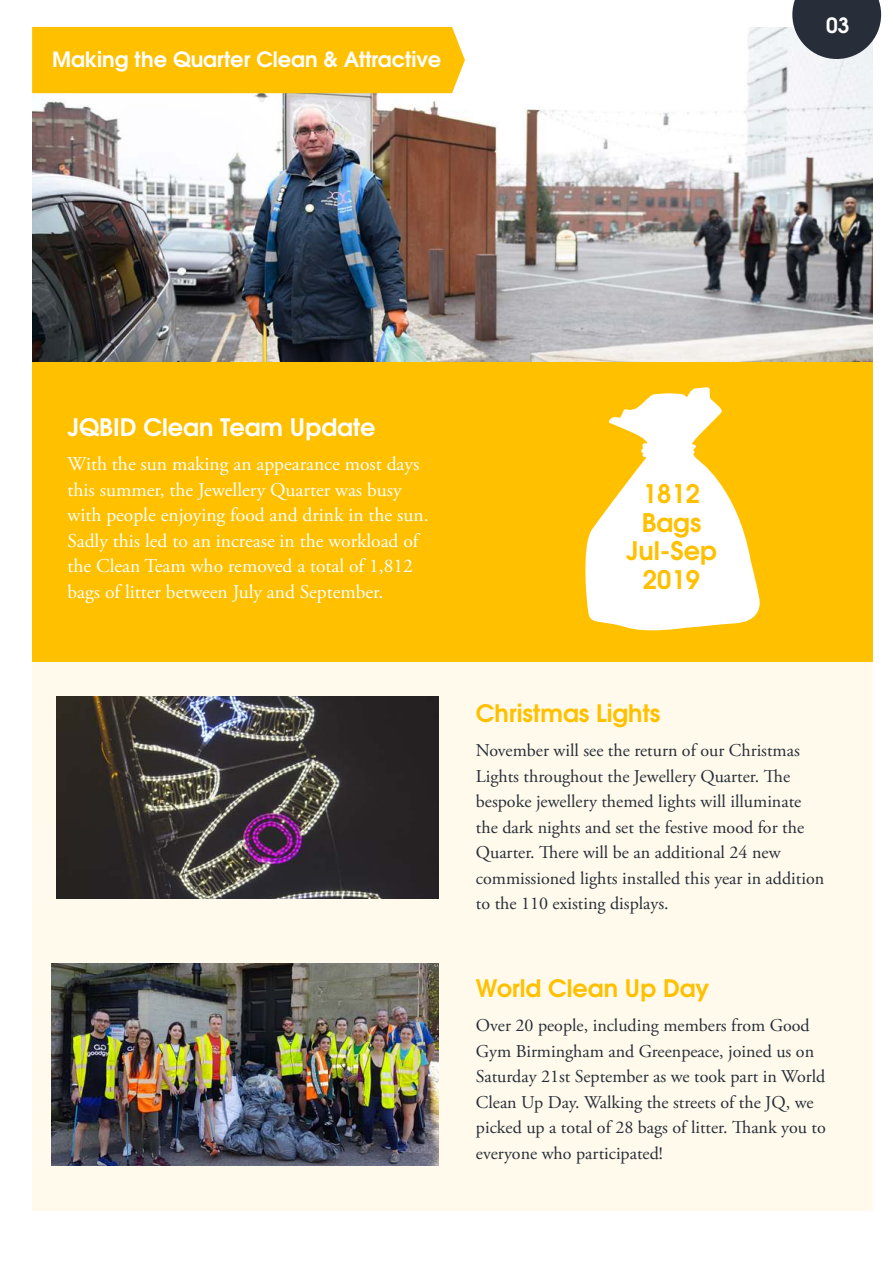
<style>
.page{position:relative;width:893px;height:1263px;background:#fff}
.page>*{position:absolute;margin:0;border:0;box-sizing:border-box;transform-origin:0 0}
.t1{font:700 25.5px/28.5px "Te X Gyre Adventor";color:#ffc000;text-align:center}
.t2{font:700 24px "Te X Gyre Adventor";color:#ffc000}
.t3{font:700 24px "Te X Gyre Adventor";color:#fff}
.t4{font:700 21px "Te X Gyre Adventor";color:#fff}
.t5{font:19.5px/25.5px "Adobe Garamond Pro";color:#fff}
.t6{font:18px/25.5px "Adobe Garamond Pro";color:#272e39}
</style>
<div class="page">
<div style="left:32px;top:28px;width:840px;height:1182px;background:#fffaeb"></div>
<img style="left:32px;top:28px;width:840px;height:335px">
<div style="left:32px;top:363px;width:840px;height:299px;background:#ffc000"></div>
<svg style="left:585px;top:387px;width:175px;height:244px"></svg>
<div style="left:32px;top:27px;width:433px;height:66px;background:#ffc000"></div>
<img style="left:57px;top:697px;width:381px;height:201px">
<img style="left:51px;top:964px;width:387px;height:201px">
<svg style="left:792px;top:0;width:89px;height:59px;background:#494f59"></svg>
<p class="t4" style="left:52px;top:51px;width:390px">Making the Quarter Clean &amp; Attractive</p>
<p class="t4" style="left:826px;top:16px;width:25px">03</p>
<h2 class="t3" style="left:68px;top:418px;width:309px">JQBID Clean Team Update</h2>
<p class="t5" style="left:68px;top:453px;width:363px">With the sun making an appearance most days this summer, the Jewellery Quarter was busy with people enjoying food and drink in the sun.<br>Sadly this led to an increase in the workload of the Clean Team who removed a total of 1,812 bags of litter between July and September.</p>
<h1 class="t1" style="left:626px;top:482px;width:92px">1812<br>Bags<br>Jul-Sep<br>2019</h1>
<h2 class="t2" style="left:476px;top:704px;width:186px">Christmas Lights</h2>
<p class="t6" style="left:476px;top:740px;width:350px">November will see the return of our Christmas Lights throughout the Jewellery Quarter. The bespoke jewellery themed lights will illuminate the dark nights and set the festive mood for the Quarter. There will be an additional 24 new commissioned lights installed this year in addition to the 110 existing displays.</p>
<h2 class="t2" style="left:476px;top:979px;width:235px">World Clean Up Day</h2>
<p class="t6" style="left:476px;top:1014px;width:351px">Over 20 people, including members from Good Gym Birmingham and Greenpeace, joined us on Saturday 21st September as we took part in World Clean Up Day. Walking the streets of the JQ, we picked up a total of 28 bags of litter. Thank you to everyone who participated!</p>
</div>
